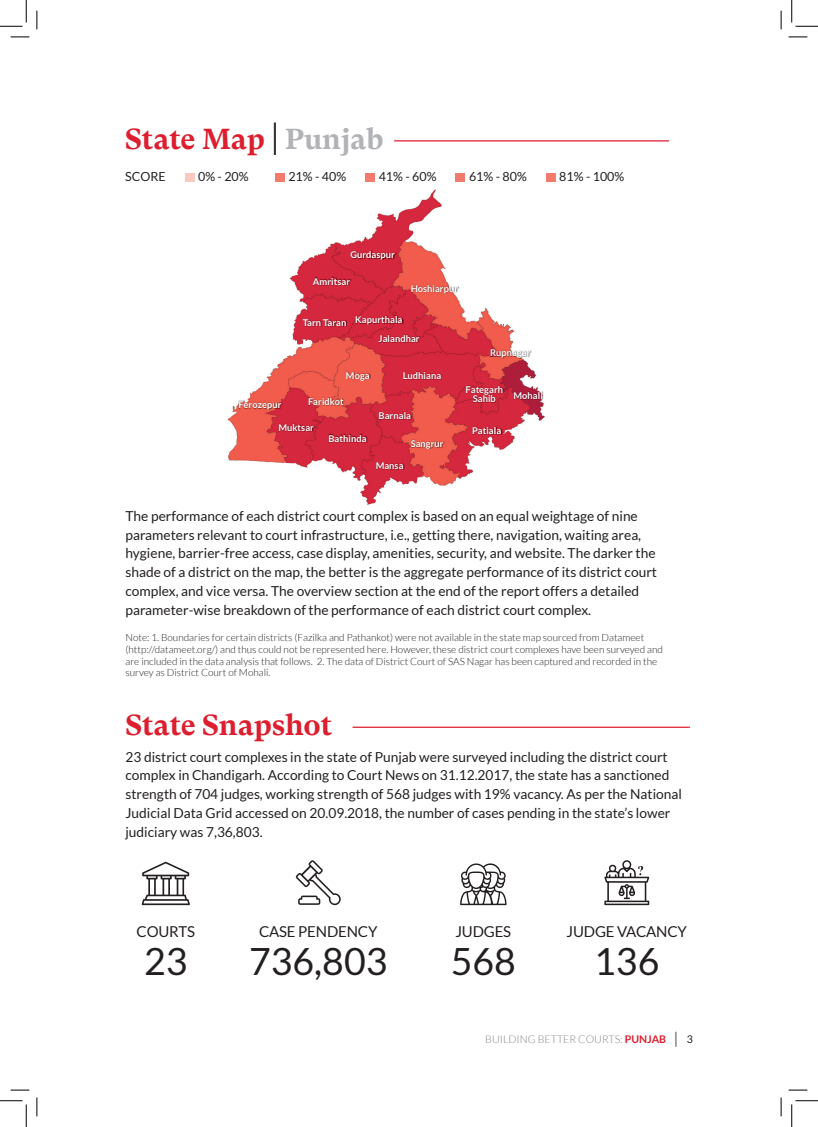
<style>
.page{position:relative;width:818px;height:1127px;background:#fff}
.page>*{position:absolute;margin:0;border:0;box-sizing:border-box;transform-origin:0 0}
.t1{font:37.5px "Lato";color:#231f20}
.t2{font:700 28.75px "GT Super Text";color:#dd1e2f}
.t3{font:15px "Lato";letter-spacing:-.01em;color:#231f20}
.t4{font:13.75px/18.8px "Lato";color:#231f20}
.t5{font:12.5px "Lato";color:#231f20}
.t6{font:300 10.62px "Lato";color:#808285}
.t7{font:300 10px/11.9px "Lato";color:#231f20}
.t8{font:700 9.38px/9px "Lato";color:#fff;text-align:center}
.s1{font-family:"Lato";font-weight:400;font-size:34.5px;color:#231f20}
.s2{color:#b2b3b7}
.s3{font-weight:700;color:#dd1e2f}
.s4{font-weight:400;font-size:16px;color:#231f20}
.s5{font-weight:400;color:#231f20}
</style>
<div class="page">
<img style="left:185px;top:173px;width:371px;height:332px">
<hr style="left:353px;top:726px;width:337px;height:1px;background:#dd1e2f">
<hr style="left:394px;top:140px;width:275px;height:1px;background:#dd1e2f">
<svg style="left:142px;top:861px;width:48px;height:43px"></svg>
<svg style="left:460px;top:863px;width:47px;height:41px"></svg>
<svg style="left:295px;top:860px;width:46px;height:46px"></svg>
<svg style="left:604px;top:860px;width:45px;height:44px"></svg>
<div style="left:185px;top:173px;width:10px;height:8px;background:#facac1"></div>
<div style="left:275px;top:173px;width:10px;height:8px;background:#f37b6e"></div>
<div style="left:365px;top:173px;width:10px;height:8px;background:#f37b6e"></div>
<div style="left:456px;top:173px;width:9px;height:8px;background:#f37b6e"></div>
<div style="left:546px;top:173px;width:9px;height:8px;background:#f37b6e"></div>
<img style="left:312px;top:277px;width:39px;height:8px">
<img style="left:379px;top:411px;width:33px;height:8px">
<img style="left:346px;top:371px;width:24px;height:10px">
<img style="left:403px;top:371px;width:39px;height:8px">
<img style="left:378px;top:334px;width:43px;height:8px">
<img style="left:356px;top:315px;width:47px;height:10px">
<img style="left:302px;top:319px;width:45px;height:8px">
<img style="left:411px;top:284px;width:48px;height:9px">
<img style="left:350px;top:250px;width:46px;height:10px">
<img style="left:473px;top:426px;width:29px;height:8px">
<img style="left:410px;top:439px;width:35px;height:10px">
<img style="left:466px;top:386px;width:38px;height:17px">
<img style="left:490px;top:349px;width:42px;height:9px">
<img style="left:514px;top:391px;width:30px;height:8px">
<img style="left:329px;top:434px;width:38px;height:8px">
<img style="left:376px;top:462px;width:28px;height:7px">
<img style="left:279px;top:423px;width:36px;height:8px">
<img style="left:239px;top:400px;width:43px;height:10px">
<img style="left:308px;top:397px;width:37px;height:8px">
<svg style="left:11px;top:36px;width:18px;height:2px"></svg>
<svg style="left:788px;top:36px;width:19px;height:2px"></svg>
<svg style="left:11px;top:1089px;width:18px;height:1px"></svg>
<svg style="left:788px;top:1089px;width:19px;height:1px"></svg>
<svg style="left:36px;top:11px;width:2px;height:18px"></svg>
<svg style="left:36px;top:1097px;width:2px;height:18px"></svg>
<svg style="left:780px;top:11px;width:2px;height:18px"></svg>
<svg style="left:780px;top:1097px;width:2px;height:18px"></svg>
<svg style="left:0;top:0;width:27px;height:27px"></svg>
<svg style="left:0;top:1100px;width:27px;height:26px"></svg>
<svg style="left:791px;top:0;width:27px;height:27px"></svg>
<svg style="left:791px;top:1100px;width:27px;height:26px"></svg>
<h2 class="t2" style="left:125px;top:122px;width:260px">State Map <span class="s1">|</span> <span class="s2">Punjab</span></h2>
<p class="t5" style="left:125px;top:170px;width:42px">SCORE</p>
<p class="t5" style="left:198px;top:170px;width:52px">0% - 20%</p>
<p class="t5" style="left:288px;top:170px;width:59px">21% - 40%</p>
<p class="t5" style="left:379px;top:170px;width:59px">41% - 60%</p>
<p class="t5" style="left:469px;top:170px;width:59px">61% - 80%</p>
<p class="t5" style="left:559px;top:170px;width:67px">81% - 100%</p>
<p class="t8" style="left:350px;top:250px;width:46px">Gurdaspur</p>
<p class="t8" style="left:313px;top:276px;width:39px">Amritsar</p>
<p class="t8" style="left:303px;top:318px;width:45px">Tarn Taran</p>
<p class="t8" style="left:355px;top:315px;width:49px">Kapurthala</p>
<p class="t8" style="left:411px;top:283px;width:49px">Hoshiarpur</p>
<p class="t8" style="left:379px;top:334px;width:43px">Jalandhar</p>
<p class="t8" style="left:346px;top:370px;width:25px">Moga</p>
<p class="t8" style="left:403px;top:370px;width:40px">Ludhiana</p>
<p class="t8" style="left:239px;top:400px;width:44px">Ferozepur</p>
<p class="t8" style="left:308px;top:396px;width:37px">Faridkot</p>
<p class="t8" style="left:278px;top:423px;width:37px">Muktsar</p>
<p class="t8" style="left:328px;top:433px;width:40px">Bathinda</p>
<p class="t8" style="left:379px;top:410px;width:34px">Barnala</p>
<p class="t8" style="left:411px;top:439px;width:35px">Sangrur</p>
<p class="t8" style="left:376px;top:461px;width:29px">Mansa</p>
<p class="t8" style="left:490px;top:348px;width:42px">Rupnagar</p>
<p class="t8" style="left:513px;top:391px;width:31px">Mohali</p>
<p class="t8" style="left:465px;top:385px;width:39px">Fategarh<br>Sahib</p>
<p class="t8" style="left:472px;top:426px;width:31px">Patiala</p>
<p class="t4" style="left:125px;top:506px;width:533px">The performance of each district court complex is based on an equal weightage of nine parameters relevant to court infrastructure, i.e., getting there, navigation, waiting area, hygiene, barrier-free access, case display, amenities, security, and website. The darker the shade of a district on the map, the better is the aggregate performance of its district court complex, and vice versa. The overview section at the end of the report offers a detailed parameter-wise breakdown of the performance of each district court complex.</p>
<p class="t7" style="left:125px;top:631px;width:539px">Note: 1. Boundaries for certain districts (Fazilka and Pathankot) were not available in the state map sourced from Datameet (http://datameet.org/) and thus could not be represented here. However, these district court complexes have been surveyed and are included in the data analysis that follows. 2. The data of District Court of SAS Nagar has been captured and recorded in the survey as District Court of Mohali.</p>
<h2 class="t2" style="left:125px;top:708px;width:208px">State Snapshot</h2>
<p class="t4" style="left:125px;top:747px;width:558px">23 district court complexes in the state of Punjab were surveyed including the district court complex in Chandigarh. According to Court News on 31.12.2017, the state has a sanctioned strength of 704 judges, working strength of 568 judges with 19% vacancy. As per the National Judicial Data Grid accessed on 20.09.2018, the number of cases pending in the state’s lower judiciary was 7,36,803.</p>
<p class="t3" style="left:137px;top:923px;width:60px">COURTS</p>
<h1 class="t1" style="left:144px;top:940px;width:45px">23</h1>
<p class="t3" style="left:259px;top:923px;width:120px">CASE PENDENCY</p>
<h1 class="t1" style="left:249px;top:940px;width:140px">736,803</h1>
<p class="t3" style="left:455px;top:923px;width:57px">JUDGES</p>
<h1 class="t1" style="left:451px;top:940px;width:67px">568</h1>
<p class="t3" style="left:567px;top:923px;width:122px">JUDGE VACANCY</p>
<h1 class="t1" style="left:594px;top:940px;width:67px">136</h1>
<p class="t6" style="left:485px;top:1032px;width:209px">BUILDING BETTER COURTS: <span class="s3">PUNJAB</span> <span class="s4">|</span> <span class="s5">3</span></p>
</div>
